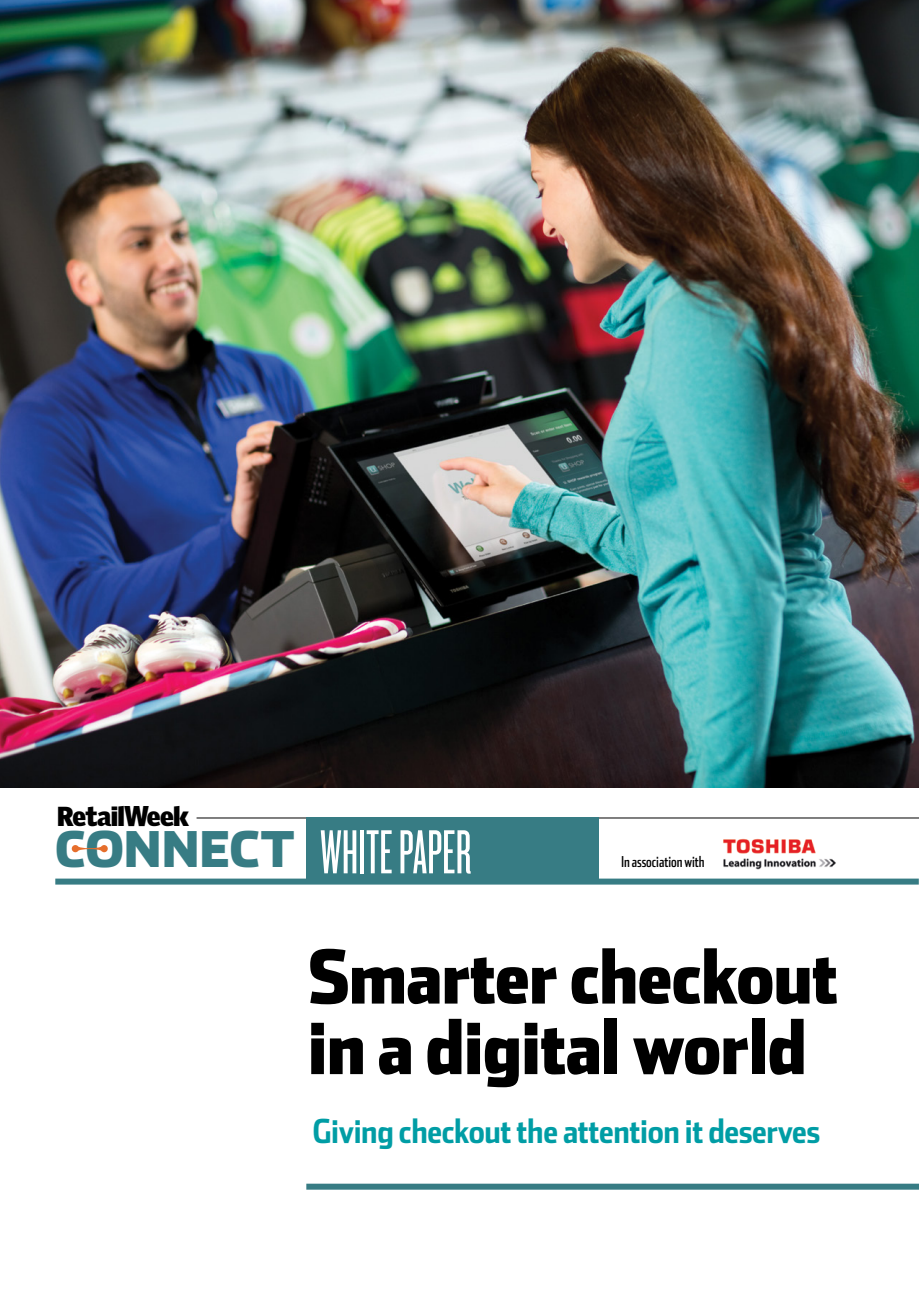
<style>
.page{position:relative;width:919px;height:1289px;background:#fff}
.page>*{position:absolute;margin:0;border:0;box-sizing:border-box;transform-origin:0 0}
.t1{font:900 73.5px/70.5px "Stainless Cond";letter-spacing:-.01em;color:#000}
.t2{font:64.65px "Knockout 26 Junior Flywght";color:#fff}
.t3{font:900 48.75px "Stainless";color:#377c84}
.t4{font:700 32.85px "Stainless Cond";letter-spacing:-.01em;color:#009da5}
.t5{font:900 26.7px "Griffith Gothic";letter-spacing:-.03em;color:#000}
.t6{font:15px "Stainless Comp";color:#000}
.s1{font-size:27.75px}
</style>
<div class="page">
<div style="left:306px;top:1183px;width:612px;height:6px;background:#377c84"></div>
<img style="left:721px;top:838px;width:116px;height:47px">
<div style="left:55px;top:878px;width:863px;height:6px;background:#377c84"></div>
<hr style="left:196px;top:817px;width:722px;height:1px;background:#000">
<svg style="left:72px;top:845px;width:36px;height:7px"></svg>
<div style="left:306px;top:817px;width:292px;height:63px;background:#377c84"></div>
<img style="left:0;top:0;width:918px;height:787px">
<p class="t5" style="left:57px;top:799px;width:133px">Retail<span class="s1">W</span>eek</p>
<h3 class="t3" style="left:55px;top:817px;width:241px">CONNECT</h3>
<h2 class="t2" style="left:320px;top:816px;width:153px">WHITE PAPER</h2>
<p class="t6" style="left:621px;top:852px;width:85px">In association with</p>
<h1 class="t1" style="left:308px;top:940px;width:532px">Smarter checkout in a digital world</h1>
<p class="t4" style="left:313px;top:1111px;width:509px">Giving checkout the attention it deserves</p>
</div>
